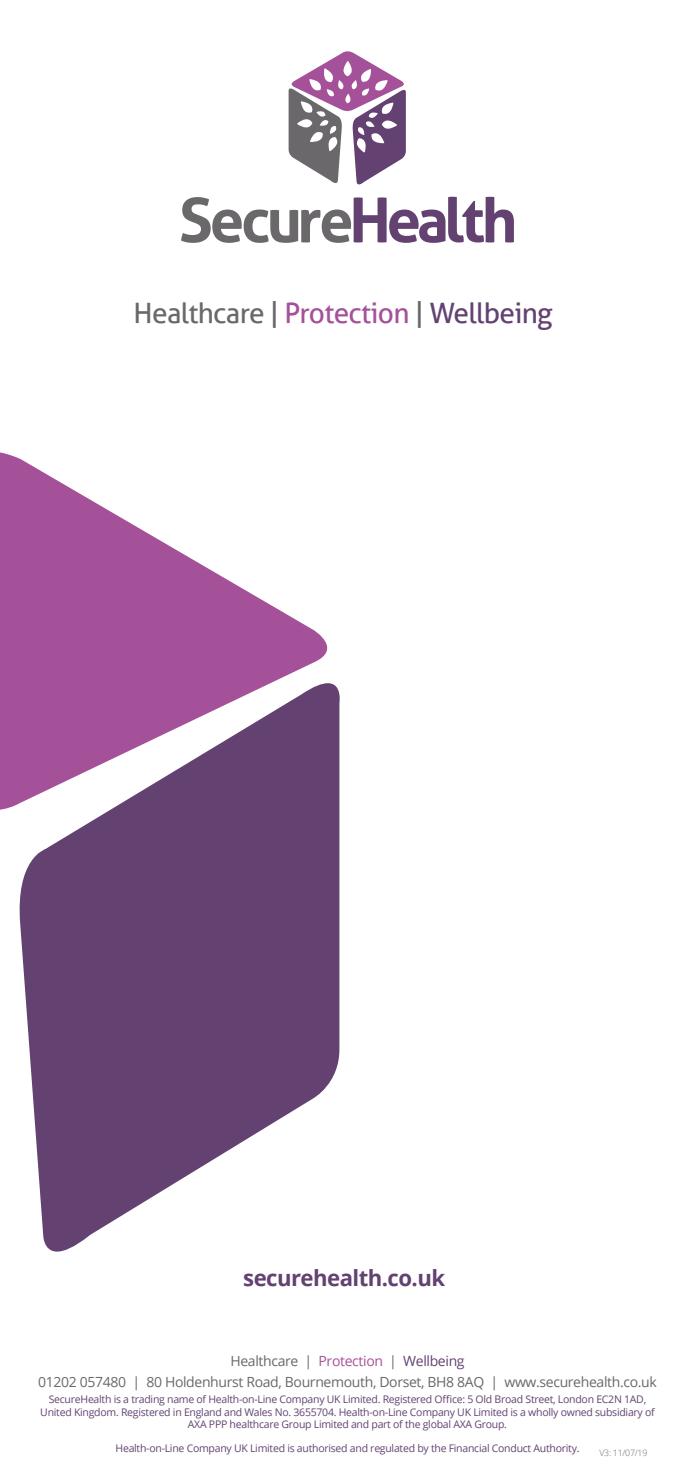
<style>
.page{position:relative;width:695px;height:1474px;background:#fff}
.page>*{position:absolute;margin:0;border:0;box-sizing:border-box;transform-origin:0 0}
.t1{font:28px "Aller";letter-spacing:-.025em;color:#6b686b}
.t2{font:700 22.22px "Open Sans";letter-spacing:-.025em;color:#634272}
.t3{font:14px/21px "Open Sans";letter-spacing:-.025em;color:#6b676b;text-align:center}
.t4{font:10.5px/12.2px "Open Sans";letter-spacing:-.025em;color:#634372;text-align:center}
.t5{font:300 8.75px "Open Sans";letter-spacing:-.025em;color:#6b686b}
.s1{color:#a5519a}
.s2{color:#634272}
.s3{color:#a6519a}
.s4{color:#634372}
</style>
<div class="page">
<svg style="left:0;top:452px;width:328px;height:358px;fill:#a5519a"></svg>
<svg style="left:15px;top:683px;width:325px;height:568px;fill:#634272"></svg>
<svg style="left:288px;top:51px;width:118px;height:134px"></svg>
<svg style="left:181px;top:197px;width:333px;height:46px"></svg>
<h1 class="t1" style="left:134px;top:296px;width:420px">Healthcare | <span class="s1">Protection</span> | <span class="s2">Wellbeing</span></h1>
<h2 class="t2" style="left:243px;top:1262px;width:203px">securehealth.co.uk</h2>
<h3 class="t3" style="left:38px;top:1349px;width:620px">Healthcare | <span class="s3">Protection</span> | <span class="s4">Wellbeing<br></span>01202 057480 | 80 Holdenhurst Road, Bournemouth, Dorset, BH8 8AQ | www.securehealth.co.uk</h3>
<p class="t4" style="left:40px;top:1392px;width:615px">SecureHealth is a trading name of Health-on-Line Company UK Limited. Registered Office: 5 Old Broad Street, London EC2N 1AD,<br>United Kingdom. Registered in England and Wales No. 3655704. Health-on-Line Company UK Limited is a wholly owned subsidiary of<br>AXA PPP healthcare Group Limited and part of the global AXA Group.</p>
<p class="t4" style="left:115px;top:1442px;width:465px">Health-on-Line Company UK Limited is authorised and regulated by the Financial Conduct Authority.</p>
<p class="t5" style="left:599px;top:1446px;width:49px">V3: 11/07/19</p>
</div>
